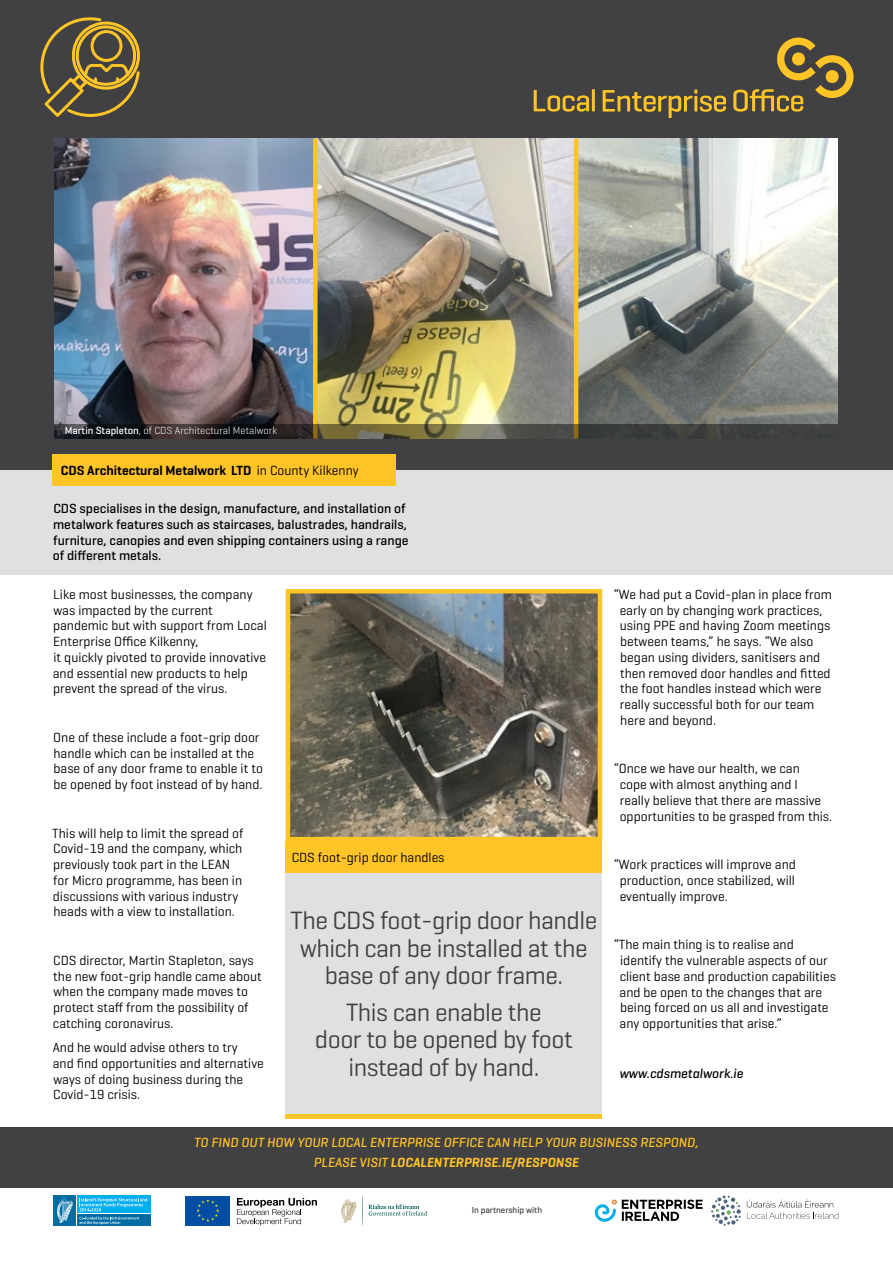
<style>
.page{position:relative;width:893px;height:1263px;background:#fff}
.page>*{position:absolute;margin:0;border:0;box-sizing:border-box;transform-origin:0 0}
.t1{font:25.5px/27.8px "Geogrotesque";letter-spacing:-.02em;color:#414042;text-align:center}
.t2{font:13.5px/15.8px "Geogrotesque";color:#000}
.t3{font:500 13.5px/15.8px "Geogrotesque";color:#000}
.t4{font:italic 500 13.5px/19.5px "Geogrotesque";color:#ffc425;text-align:center}
.t5{font:600 13.5px "Geogrotesque";color:#000}
.t6{font:italic 500 13.5px "Geogrotesque";color:#000}
.t7{font:300 10.5px "Geogrotesque";color:#fff}
.t8{font:500 8.85px "Geogrotesque";color:#414042}
.s1{font-weight:500}
.s2{font-weight:400}
.s3{font-weight:600}
</style>
<div class="page">
<div style="left:0;top:72px;width:893px;height:409px;background:#414042"></div>
<div style="left:0;top:470px;width:893px;height:105px;background:#dfe0e1"></div>
<svg style="left:711px;top:1195px;width:30px;height:31px"></svg>
<svg style="left:747px;top:1199px;width:91px;height:20px"></svg>
<svg style="left:595px;top:1199px;width:108px;height:23px"></svg>
<div style="left:53px;top:1195px;width:23px;height:31px;background:#006ca3"></div>
<svg style="left:57px;top:1198px;width:16px;height:25px"></svg>
<div style="left:77px;top:1195px;width:74px;height:18px;background:#00aeef"></div>
<div style="left:77px;top:1214px;width:74px;height:12px;background:#006ca3"></div>
<svg style="left:79px;top:1198px;width:68px;height:26px"></svg>
<svg style="left:237px;top:1198px;width:80px;height:27px"></svg>
<svg style="left:185px;top:1225px;width:45px;height:1px"></svg>
<div style="left:185px;top:1196px;width:45px;height:29px;background:#034ea2"></div>
<svg style="left:197px;top:1199px;width:22px;height:23px"></svg>
<svg style="left:362px;top:1196px;width:65px;height:29px"></svg>
<svg style="left:341px;top:1199px;width:15px;height:23px"></svg>
<div style="left:0;top:1127px;width:893px;height:60px;background:#414042"></div>
<div style="left:52px;top:455px;width:344px;height:31px;background:#ffc425"></div>
<div style="left:286px;top:872px;width:316px;height:241px;background:#dfe0e1"></div>
<svg style="left:285px;top:589px;width:318px;height:255px;background:#706956"></svg>
<div style="left:286px;top:841px;width:316px;height:31px;background:#ffc425"></div>
<div style="left:0;top:0;width:893px;height:127px;background:#414042"></div>
<svg style="left:534px;top:90px;width:55px;height:22px"></svg>
<hr style="left:592px;top:89px;width:3px;height:22px;background:#ffc425">
<svg style="left:603px;top:89px;width:123px;height:29px"></svg>
<svg style="left:733px;top:37px;width:121px;height:75px"></svg>
<svg style="left:40px;top:17px;width:100px;height:100px"></svg>
<img style="left:54px;top:139px;width:259px;height:285px">
<img style="left:318px;top:139px;width:256px;height:285px">
<svg style="left:578px;top:139px;width:260px;height:285px;background:#a8aba6"></svg>
<hr style="left:574px;top:139px;width:4px;height:300px;background:#ffc425">
<div style="left:313px;top:139px;width:5px;height:300px;background:#ffc425"></div>
<svg style="left:54px;top:424px;width:764px;height:15px"></svg>
<p class="t7" style="left:65px;top:424px;width:214px"><span class="s1">Martin Stapleton</span>, of CDS Architectural Metalwork</p>
<p class="t5" style="left:61px;top:462px;width:299px">CDS Architectural Metalwork LTD <span class="s2">in County Kilkenny</span></p>
<p class="t3" style="left:53px;top:500px;width:357px">CDS specialises in the design, manufacture, and installation of metalwork features such as staircases, balustrades, handrails, furniture, canopies and even shipping containers using a range of different metals.</p>
<p class="t2" style="left:53px;top:586px;width:216px">Like most businesses, the company was impacted by the current pandemic but with support from Local Enterprise Office Kilkenny,<br>it quickly pivoted to provide innovative and essential new products to help prevent the spread of the virus.</p>
<p class="t2" style="left:53px;top:729px;width:211px">One of these include a foot-grip door handle which can be installed at the base of any door frame to enable it to be opened by foot instead of by hand.</p>
<p class="t2" style="left:52px;top:825px;width:193px">This will help to limit the spread of Covid-19 and the company, which previously took part in the LEAN for Micro programme, has been in discussions with various industry heads with a view to installation.</p>
<p class="t2" style="left:53px;top:952px;width:210px">CDS director, Martin Stapleton, says the new foot-grip handle came about when the company made moves to protect staff from the possibility of catching coronavirus.</p>
<p class="t2" style="left:53px;top:1039px;width:212px">And he would advise others to try<br>and find opportunities and alternative ways of doing business during the<br>Covid-19 crisis.</p>
<p class="t2" style="left:292px;top:849px;width:154px">CDS foot-grip door handles</p>
<h1 class="t1" style="left:291px;top:905px;width:308px">The CDS foot-grip door handle which can be installed at the base of any door frame.</h1>
<h1 class="t1" style="left:315px;top:997px;width:259px">This can enable the<br>door to be opened by foot instead of by hand.</h1>
<p class="t2" style="left:620px;top:586px;width:214px;text-indent:-6px">“We had put a Covid-plan in place from early on by changing work practices, using PPE and having Zoom meetings between teams,” he says. “We also began using dividers, sanitisers and then removed door handles and fitted the foot handles instead which were really successful both for our team here and beyond.</p>
<p class="t2" style="left:620px;top:760px;width:214px;text-indent:-6px">“Once we have our health, we can<br>cope with almost anything and I<br>really believe that there are massive opportunities to be grasped from this.</p>
<p class="t2" style="left:620px;top:856px;width:178px;text-align:justify;text-indent:-6px">“Work practices will improve and production, once stabilized, will eventually improve.</p>
<p class="t2" style="left:619px;top:936px;width:218px;text-indent:-6px">“The main thing is to realise and identify the vulnerable aspects of our client base and production capabilities and be open to the changes that are being forced on us all and investigate any opportunities that arise.”</p>
<p class="t6" style="left:619px;top:1064px;width:125px">www.cdsmetalwork.ie</p>
<p class="t4" style="left:194px;top:1132px;width:506px">TO FIND OUT HOW YOUR LOCAL ENTERPRISE OFFICE CAN HELP YOUR BUSINESS RESPOND,<br>PLEASE VISIT <span class="s3">LOCALENTERPRISE.IE/RESPONSE</span></p>
<p class="t8" style="left:472px;top:1205px;width:72px">In partnership with</p>
</div>
